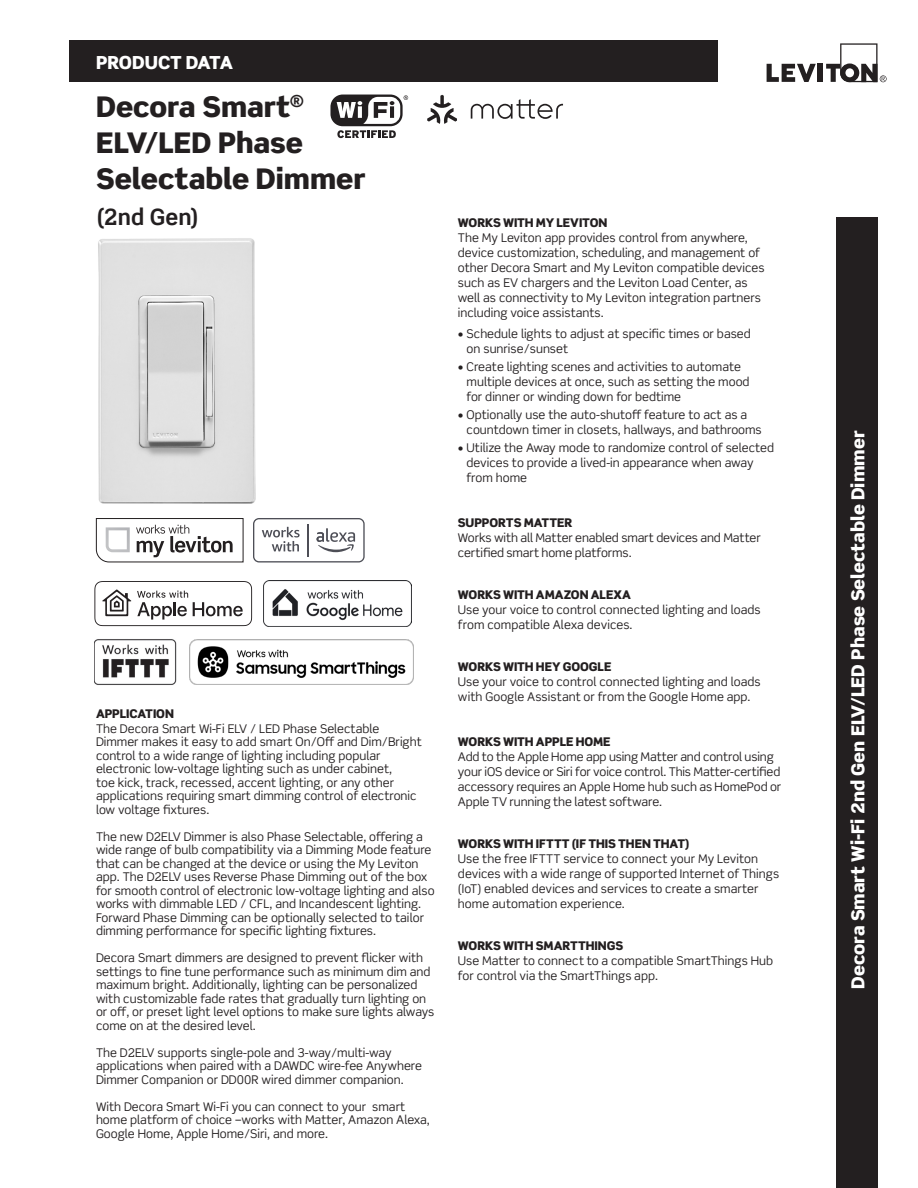
<style>
.page{position:relative;width:918px;height:1188px;background:#fff}
.page>*{position:absolute;margin:0;border:0;box-sizing:border-box;transform-origin:0 0}
.t1{font:900 28.5px/36px "Scene Std";color:#231f20}
.t2{font:700 22.5px "Scene Std";letter-spacing:-.005em;color:#231f20}
.t3{font:900 18px "Scene Std";color:#fff}
.t4{font:900 18px "Scene Std";letter-spacing:-.02em;color:#fff}
.body{font:12px/13.5px "Scene Std";color:#231f20}
.Section_Header{font:900 12px "Scene Std";letter-spacing:-.01em;color:#231f20}
</style>
<div class="page">
<div style="left:69px;top:40px;width:648px;height:42px;background:#231f20"></div>
<div style="left:836px;top:217px;width:42px;height:971px;background:#231f20"></div>
<svg style="left:767px;top:64px;width:49px;height:18px"></svg>
<div style="left:818px;top:64px;width:5px;height:18px;background:#231f20"></div>
<svg style="left:826px;top:43px;width:61px;height:39px"></svg>
<img style="left:98px;top:238px;width:158px;height:266px">
<svg style="left:337px;top:130px;width:59px;height:8px"></svg>
<div style="left:330px;top:95px;width:73px;height:31px;background:#231f20;border-radius:12px"></div>
<svg style="left:337px;top:95px;width:71px;height:29px"></svg>
<img style="left:190px;top:640px;width:223px;height:44px">
<img style="left:264px;top:581px;width:148px;height:45px">
<svg style="left:95px;top:518px;width:149px;height:45px"></svg>
<svg style="left:96px;top:518px;width:147px;height:44px"></svg>
<svg style="left:102px;top:589px;width:151px;height:38px"></svg>
<svg style="left:94px;top:581px;width:158px;height:45px"></svg>
<img style="left:94px;top:639px;width:83px;height:46px">
<svg style="left:253px;top:518px;width:112px;height:45px"></svg>
<svg style="left:427px;top:95px;width:136px;height:29px"></svg>
<p class="t4" style="left:96px;top:51px;width:138px">PRODUCT DATA</p>
<p class="t1" style="left:96px;top:88px;width:210px">Decora Smart<sup>®</sup></p>
<p class="t1" style="left:96px;top:124px;width:271px">ELV/LED Phase<br>Selectable Dimmer</p>
<p class="t2" style="left:96px;top:203px;width:104px">(2nd Gen)</p>
<p class="Section_Header" style="left:96px;top:706px;width:79px">APPLICATION</p>
<p class="body" style="left:96px;top:722px;width:327px">The Decora Smart Wi-Fi ELV / LED Phase Selectable Dimmer makes it easy to add smart On/Off and Dim/Bright control to a wide range of lighting including popular electronic low-voltage lighting such as under cabinet,<br>toe kick, track, recessed, accent lighting, or any other applications requiring smart dimming control of electronic low voltage fixtures.</p>
<p class="body" style="left:96px;top:830px;width:340px">The new D2ELV Dimmer is also Phase Selectable, offering a wide range of bulb compatibility via a Dimming Mode feature that can be changed at the device or using the My Leviton app. The D2ELV uses Reverse Phase Dimming out of the box for smooth control of electronic low-voltage lighting and also works with dimmable LED / CFL, and Incandescent lighting.<br>Forward Phase Dimming can be optionally selected to tailor dimming performance for specific lighting fixtures.</p>
<p class="body" style="left:96px;top:951px;width:340px">Decora Smart dimmers are designed to prevent flicker with settings to fine tune performance such as minimum dim and maximum bright. Additionally, lighting can be personalized with customizable fade rates that gradually turn lighting on or off, or preset light level options to make sure lights always come on at the desired level.</p>
<p class="body" style="left:96px;top:1046px;width:327px">The D2ELV supports single-pole and 3-way/multi-way applications when paired with a DAWDC wire-fee Anywhere<br>Dimmer Companion or DD00R wired dimmer companion.</p>
<p class="body" style="left:96px;top:1100px;width:335px">With Decora Smart Wi-Fi you can connect to your smart home platform of choice –works with Matter, Amazon Alexa,<br>Google Home, Apple Home/Siri, and more.</p>
<p class="Section_Header" style="left:458px;top:215px;width:151px">WORKS WITH MY LEVITON</p>
<p class="body" style="left:458px;top:230px;width:308px;line-height:15px">The My Leviton app provides control from anywhere, device customization, scheduling, and management of other Decora Smart and My Leviton compatible devices such as EV chargers and the Leviton Load Center, as well as connectivity to My Leviton integration partners including voice assistants.</p>
<p class="body" style="left:467px;top:326px;width:286px;line-height:15px;text-indent:-9px">• Schedule lights to adjust at specific times or based on sunrise/sunset</p>
<p class="body" style="left:467px;top:359px;width:285px;line-height:15px;text-indent:-9px">• Create lighting scenes and activities to automate multiple devices at once, such as setting the mood for dinner or winding down for bedtime</p>
<p class="body" style="left:467px;top:407px;width:297px;line-height:15px;text-indent:-9px">• Optionally use the auto-shutoff feature to act as a countdown timer in closets, hallways, and bathrooms</p>
<p class="body" style="left:467px;top:440px;width:309px;line-height:15px;text-indent:-9px">• Utilize the Away mode to randomize control of selected devices to provide a lived-in appearance when away from home</p>
<p class="Section_Header" style="left:458px;top:515px;width:116px">SUPPORTS MATTER</p>
<p class="body" style="left:458px;top:530px;width:304px;line-height:15px">Works with all Matter enabled smart devices and Matter certified smart home platforms.</p>
<p class="Section_Header" style="left:458px;top:587px;width:175px">WORKS WITH AMAZON ALEXA</p>
<p class="body" style="left:458px;top:602px;width:304px;line-height:15px">Use your voice to control connected lighting and loads from compatible Alexa devices.</p>
<p class="Section_Header" style="left:458px;top:659px;width:155px">WORKS WITH HEY GOOGLE</p>
<p class="body" style="left:458px;top:674px;width:304px;line-height:15px">Use your voice to control connected lighting and loads with Google Assistant or from the Google Home app.</p>
<p class="Section_Header" style="left:458px;top:734px;width:154px">WORKS WITH APPLE HOME</p>
<p class="body" style="left:458px;top:749px;width:325px;line-height:15px">Add to the Apple Home app using Matter and control using your iOS device or Siri for voice control. This Matter-certified accessory requires an Apple Home hub such as HomePod or Apple TV running the latest software.</p>
<p class="Section_Header" style="left:458px;top:836px;width:233px">WORKS WITH IFTTT (IF THIS THEN THAT)</p>
<p class="body" style="left:458px;top:851px;width:323px;line-height:15px">Use the free IFTTT service to connect your My Leviton devices with a wide range of supported Internet of Things (IoT) enabled devices and services to create a smarter home automation experience.</p>
<p class="Section_Header" style="left:458px;top:938px;width:167px">WORKS WITH SMARTTHINGS</p>
<p class="body" style="left:458px;top:953px;width:317px;line-height:15px">Use Matter to connect to a compatible SmartThings Hub for control via the SmartThings app.</p>
<p class="t3" style="left:846px;top:989px;width:560px;rotate:-90deg">Decora Smart Wi-Fi 2nd Gen ELV/LED Phase Selectable Dimmer</p>
</div>
